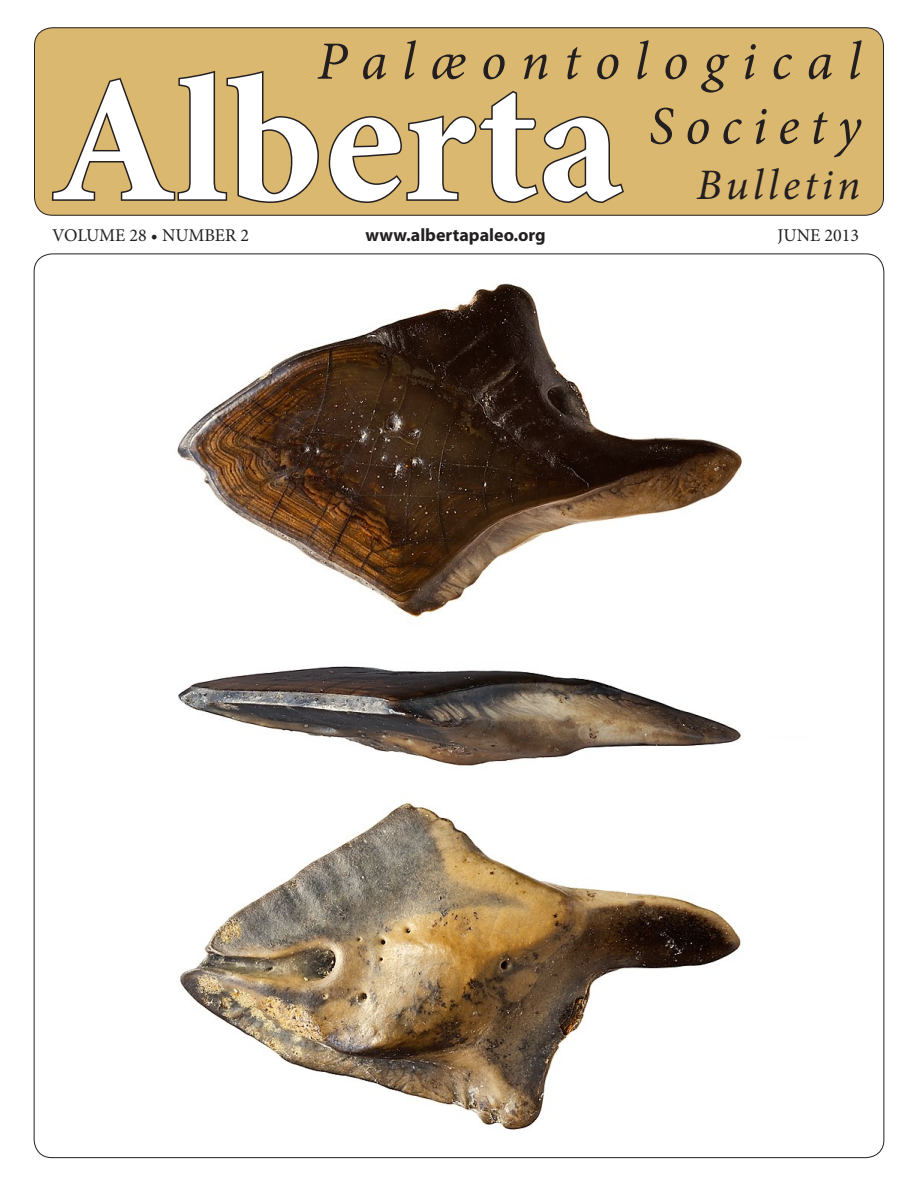
<style>
.page{position:relative;width:918px;height:1188px;background:#fff}
.page>*{position:absolute;margin:0;border:0;box-sizing:border-box;transform-origin:0 0}
.t1{font:700 180px "Minion Pro";color:#fff}
.t2{font:italic 54px/64.8px "Minion Pro";letter-spacing:.27em;color:#231f20;text-align:right}
.t3{font:italic 43.5px "Minion Pro";letter-spacing:.095em;color:#231f20}
.t4{font:18px "Minion Pro";color:#231f20}
.t5{font:700 18px "Myriad Pro";color:#231f20}
</style>
<div class="page">
<div style="left:34px;top:28px;width:850px;height:187px;background:#dbb870;border-radius:18px"></div>
<div style="left:34px;top:27px;width:850px;height:189px;border:1px solid #231f20;border-radius:18px"></div>
<svg style="left:51px;top:70px;width:268px;height:133px"></svg>
<svg style="left:328px;top:91px;width:296px;height:112px"></svg>
<img style="left:34px;top:254px;width:850px;height:904px">
<h2 class="t2" style="left:317px;top:29px;width:545px">Palæontological<br>Society</h2>
<h3 class="t3" style="left:697px;top:155px;width:165px">Bulletin</h3>
<h1 class="t1" style="left:50px;top:15px;width:574px">Alberta</h1>
<p class="t4" style="left:52px;top:223px;width:199px">VOLUME 28 • NUMBER 2</p>
<p class="t5" style="left:365px;top:223px;width:182px">www.albertapaleo.org</p>
<p class="t4" style="left:778px;top:223px;width:83px">JUNE 2013</p>
</div>
